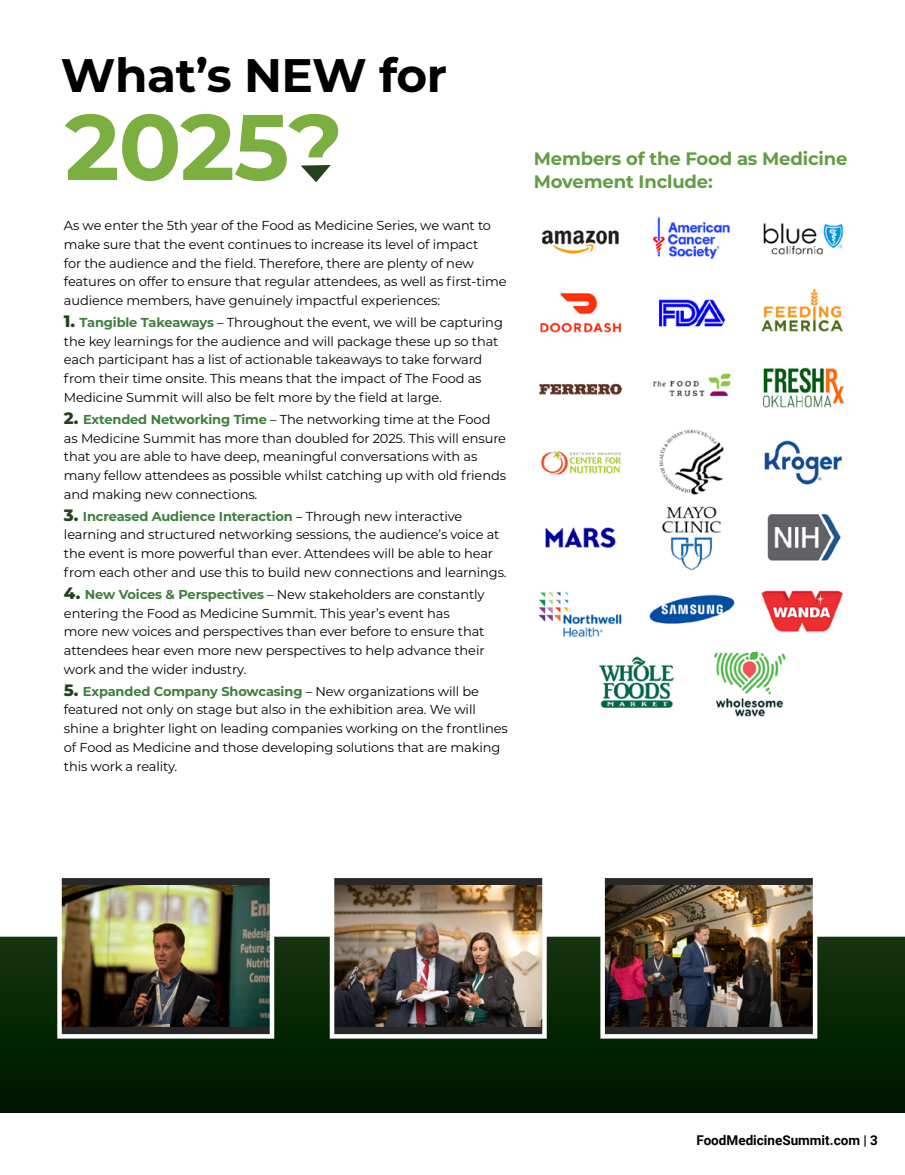
<style>
.page{position:relative;width:905px;height:1175px;background:#fff}
.page>*{position:absolute;margin:0;border:0;box-sizing:border-box;transform-origin:0 0}
.t1{font:700 46.95px "Montserrat";letter-spacing:-.01em;color:#000}
.t2{font:700 18px/22.5px "Montserrat";letter-spacing:-.01em;color:#629d42}
.t3{font:700 13.5px "Roboto";color:#000}
.t4{font:13.05px/18.8px "Montserrat";letter-spacing:-.01em;color:#000}
.s1{font-weight:800;font-size:16.5px;color:#23421c}
.s2{font-weight:700;color:#3e7f3c}
</style>
<div class="page">
<svg style="left:0;top:936px;width:904px;height:176px;background:#052303"></svg>
<img style="left:542px;top:230px;width:77px;height:24px">
<img style="left:541px;top:451px;width:81px;height:24px">
<img style="left:658px;top:299px;width:68px;height:28px">
<img style="left:662px;top:506px;width:59px;height:65px">
<img style="left:761px;top:590px;width:83px;height:42px">
<img style="left:763px;top:223px;width:81px;height:32px">
<img style="left:764px;top:440px;width:79px;height:45px">
<img style="left:539px;top:383px;width:84px;height:12px">
<img style="left:538px;top:592px;width:84px;height:46px">
<img style="left:714px;top:651px;width:72px;height:66px">
<img style="left:653px;top:216px;width:77px;height:43px">
<img style="left:659px;top:429px;width:65px;height:66px">
<img style="left:761px;top:288px;width:82px;height:44px">
<img style="left:767px;top:514px;width:74px;height:47px">
<img style="left:599px;top:656px;width:75px;height:52px">
<img style="left:540px;top:293px;width:82px;height:40px">
<img style="left:545px;top:527px;width:71px;height:21px">
<img style="left:762px;top:367px;width:82px;height:41px">
<img style="left:649px;top:594px;width:86px;height:30px">
<img style="left:653px;top:373px;width:78px;height:24px">
<div style="left:60px;top:875px;width:212px;height:161px;background:#292829"></div>
<img style="left:62px;top:885px;width:207px;height:141px">
<div style="left:57px;top:873px;width:217px;height:165px;border:4px solid #fff"></div>
<div style="left:332px;top:875px;width:212px;height:161px;background:#292829"></div>
<img style="left:335px;top:885px;width:206px;height:141px">
<div style="left:330px;top:873px;width:216px;height:165px;border:4px solid #fff"></div>
<div style="left:602px;top:875px;width:213px;height:161px;background:#292829"></div>
<img style="left:605px;top:885px;width:207px;height:141px">
<div style="left:600px;top:873px;width:217px;height:165px;border:4px solid #fff"></div>
<svg style="left:65px;top:114px;width:273px;height:68px"></svg>
<h1 class="t1" style="left:61px;top:42px;width:388px">What’s NEW for</h1>
<p class="t4" style="left:64px;top:216px;width:444px">As we enter the 5th year of the Food as Medicine Series, we want to make sure that the event continues to increase its level of impact<br>for the audience and the field. Therefore, there are plenty of new features on offer to ensure that regular attendees, as well as first-time audience members, have genuinely impactful experiences:</p>
<p class="t4" style="left:64px;top:312px;width:440px"><span class="s1">1.</span> <span class="s2">Tangible Takeaways</span> – Throughout the event, we will be capturing the key learnings for the audience and will package these up so that each participant has a list of actionable takeaways to take forward from their time onsite. This means that the impact of The Food as Medicine Summit will also be felt more by the field at large.</p>
<p class="t4" style="left:64px;top:409px;width:443px"><span class="s1">2.</span> <span class="s2">Extended Networking Time</span> – The networking time at the Food as Medicine Summit has more than doubled for 2025. This will ensure that you are able to have deep, meaningful conversations with as many fellow attendees as possible whilst catching up with old friends and making new connections.</p>
<p class="t4" style="left:64px;top:506px;width:444px"><span class="s1">3.</span> <span class="s2">Increased Audience Interaction</span> – Through new interactive learning and structured networking sessions, the audience’s voice at the event is more powerful than ever. Attendees will be able to hear from each other and use this to build new connections and learnings.</p>
<p class="t4" style="left:64px;top:584px;width:422px"><span class="s1">4.</span> <span class="s2">New Voices &amp; Perspectives</span> – New stakeholders are constantly entering the Food as Medicine Summit. This year’s event has more new voices and perspectives than ever before to ensure that attendees hear even more new perspectives to help advance their work and the wider industry.</p>
<p class="t4" style="left:64px;top:681px;width:445px"><span class="s1">5.</span> <span class="s2">Expanded Company Showcasing</span> – New organizations will be featured not only on stage but also in the exhibition area. We will shine a brighter light on leading companies working on the frontlines of Food as Medicine and those developing solutions that are making this work a reality.</p>
<h2 class="t2" style="left:534px;top:147px;width:315px">Members of the Food as Medicine<br>Movement Include:</h2>
<p class="t3" style="left:696px;top:1131px;width:183px">FoodMedicineSummit.com | 3</p>
</div>
